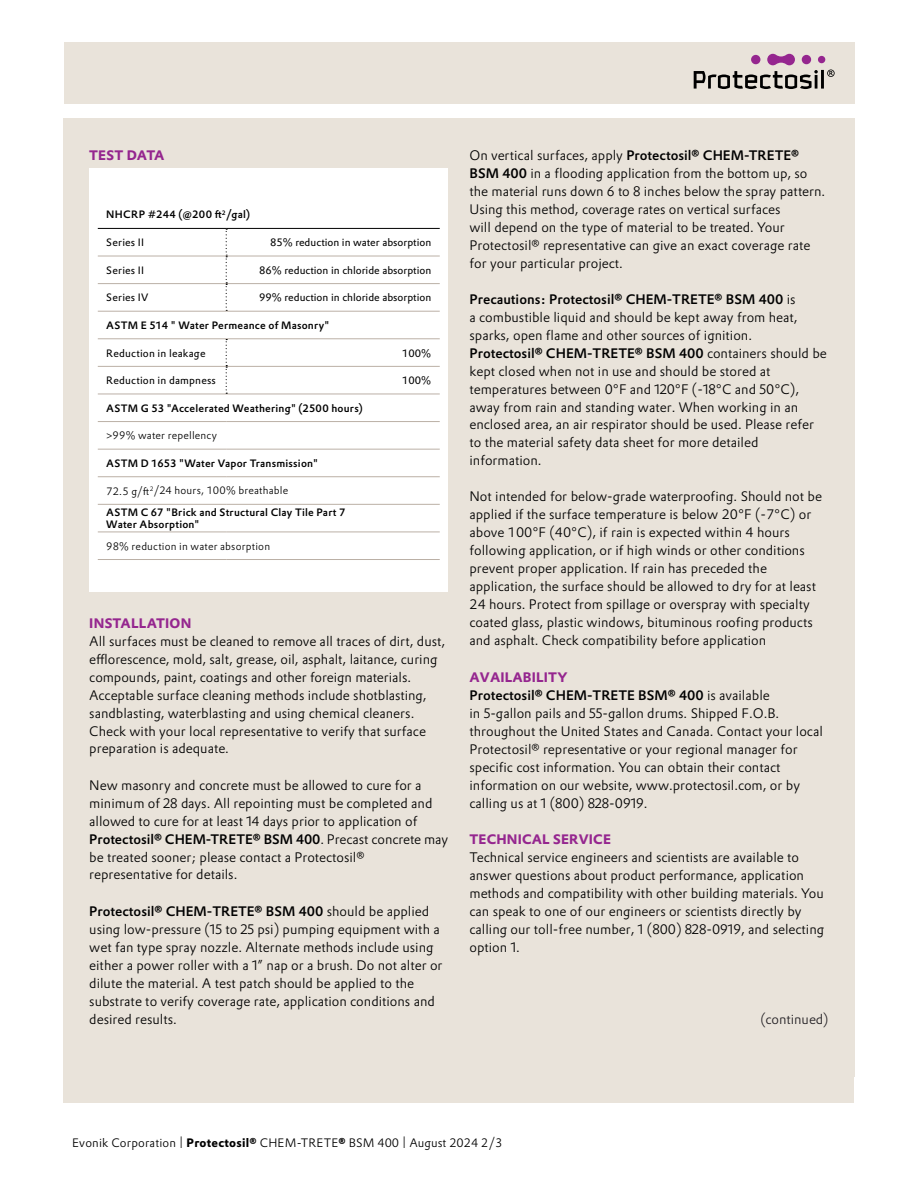
<style>
.page{position:relative;width:918px;height:1188px;background:#fff}
.page>*{position:absolute;margin:0;border:0;box-sizing:border-box;transform-origin:0 0}
.t1{font:300 13.5px/18px "Evonik Prokyon";color:#000}
.t2{font:700 13.5px "Evonik Prokyon";letter-spacing:.01em;color:#95268f}
.t3{font:300 13.5px "Evonik Prokyon";color:#232024}
.t4{font:300 12px "Evonik Prokyon";letter-spacing:.015em;color:#000}
.t5{font:500 10.5px/21.6px "Evonik Prokyon";letter-spacing:.02em;color:#000}
.t6{font:10.5px "Evonik Prokyon";color:#000}
.t7{font:300 10.5px "Evonik Prokyon";letter-spacing:.02em;color:#000}
.t8{font:10.5px "Evonik Prokyon";letter-spacing:.02em;color:#000}
.s1{font-weight:300}
.s2{font-weight:500}
.s3{font-weight:700;color:#95268f}
.s4{font-weight:700}
</style>
<div class="page">
<div style="left:64px;top:42px;width:790px;height:62px;background:#e9e3da"></div>
<div style="left:818px;top:56px;width:7px;height:7px;background:#95268f;border-radius:50%"></div>
<svg style="left:694px;top:54px;width:124px;height:35px"></svg>
<hr style="left:821px;top:70px;width:3px;height:19px;background:#000">
<svg style="left:827px;top:70px;width:8px;height:7px"></svg>
<div style="left:64px;top:118px;width:790px;height:985px;background:#e9e3da"></div>
<div style="left:89px;top:168px;width:359px;height:424px;background:#fff"></div>
<hr style="left:98px;top:228px;width:128px;height:1px;background:#000">
<hr style="left:226px;top:228px;width:214px;height:1px;background:#000">
<hr style="left:98px;top:256px;width:128px;height:1px;background:#bbb0a6">
<hr style="left:226px;top:256px;width:214px;height:1px;background:#bbb0a6">
<hr style="left:98px;top:283px;width:128px;height:1px;background:#bbb0a6">
<hr style="left:226px;top:283px;width:214px;height:1px;background:#bbb0a6">
<hr style="left:98px;top:339px;width:128px;height:1px;background:#bbb0a6">
<hr style="left:226px;top:339px;width:214px;height:1px;background:#bbb0a6">
<hr style="left:98px;top:366px;width:128px;height:1px;background:#bbb0a6">
<hr style="left:226px;top:366px;width:214px;height:1px;background:#bbb0a6">
<hr style="left:98px;top:394px;width:128px;height:1px;background:#bbb0a6">
<hr style="left:226px;top:394px;width:214px;height:1px;background:#bbb0a6">
<hr style="left:98px;top:421px;width:128px;height:1px;background:#bbb0a6">
<hr style="left:226px;top:421px;width:214px;height:1px;background:#bbb0a6">
<hr style="left:98px;top:449px;width:128px;height:1px;background:#bbb0a6">
<hr style="left:226px;top:449px;width:214px;height:1px;background:#bbb0a6">
<hr style="left:98px;top:476px;width:128px;height:1px;background:#bbb0a6">
<hr style="left:226px;top:476px;width:214px;height:1px;background:#bbb0a6">
<hr style="left:98px;top:504px;width:128px;height:1px;background:#bbb0a6">
<hr style="left:226px;top:504px;width:214px;height:1px;background:#bbb0a6">
<hr style="left:98px;top:532px;width:128px;height:1px;background:#bbb0a6">
<hr style="left:226px;top:532px;width:214px;height:1px;background:#bbb0a6">
<hr style="left:98px;top:559px;width:128px;height:1px;background:#bbb0a6">
<hr style="left:226px;top:559px;width:214px;height:1px;background:#bbb0a6">
<svg style="left:226px;top:229px;width:1px;height:82px"></svg>
<svg style="left:226px;top:339px;width:1px;height:55px"></svg>
<hr style="left:98px;top:311px;width:128px;height:1px;background:#bbb0a6">
<hr style="left:226px;top:311px;width:214px;height:1px;background:#bbb0a6">
<p class="t2" style="left:89px;top:144px;width:77px">TEST DATA</p>
<p class="t5" style="left:106px;top:203px;width:145px">NHCRP #244 (@200 ft<sup>2</sup>/gal)</p>
<p class="t8" style="left:106px;top:234px;width:39px">Series II</p>
<p class="t6" style="left:270px;top:234px;width:163px">85% reduction in water absorption</p>
<p class="t8" style="left:106px;top:262px;width:39px">Series II</p>
<p class="t6" style="left:259px;top:262px;width:174px">86% reduction in chloride absorption</p>
<p class="t8" style="left:106px;top:290px;width:44px">Series IV</p>
<p class="t6" style="left:259px;top:290px;width:174px">99% reduction in chloride absorption</p>
<p class="t5" style="left:106px;top:314px;width:225px">ASTM E 514 " Water Permeance of Masonry"</p>
<p class="t6" style="left:106px;top:345px;width:101px">Reduction in leakage</p>
<p class="t6" style="left:402px;top:345px;width:30px">100%</p>
<p class="t6" style="left:106px;top:372px;width:111px">Reduction in dampness</p>
<p class="t6" style="left:402px;top:372px;width:30px">100%</p>
<p class="t5" style="left:106px;top:396px;width:258px">ASTM G 53 "Accelerated Weathering" (2500 hours)</p>
<p class="t7" style="left:106px;top:428px;width:112px">&gt;99% water repellency</p>
<p class="t5" style="left:106px;top:452px;width:213px">ASTM D 1653 "Water Vapor Transmission"</p>
<p class="t5" style="left:106px;top:479px;width:241px"><span class="s1">72.5 g/ft</span><sup>2</sup><span class="s1">/24 hours, 100% breathable<br></span>ASTM C 67 "Brick and Structural Clay Tile Part 7</p>
<p class="t5" style="left:106px;top:513px;width:95px">Water Absorption"</p>
<p class="t7" style="left:106px;top:538px;width:165px">98% reduction in water absorption</p>
<p class="t2" style="left:89px;top:612px;width:104px">INSTALLATION</p>
<p class="t1" style="left:89px;top:631px;width:358px">All surfaces must be cleaned to remove all traces of dirt, dust, efflorescence, mold, salt, grease, oil, asphalt, laitance, curing compounds, paint, coatings and other foreign materials.<br>Acceptable surface cleaning methods include shotblasting, sandblasting, waterblasting and using chemical cleaners.<br>Check with your local representative to verify that surface preparation is adequate.</p>
<p class="t1" style="left:89px;top:776px;width:360px">New masonry and concrete must be allowed to cure for a minimum of 28 days. All repointing must be completed and allowed to cure for at least 14 days prior to application of <span class="s2">Protectosil® CHEM-TRETE® BSM 400</span>. Precast concrete may be treated sooner; please contact a Protectosil® representative for details.</p>
<p class="t1" style="left:89px;top:901px;width:355px"><span class="s2">Protectosil® CHEM-TRETE® BSM 400</span> should be applied using low-pressure (15 to 25 psi) pumping equipment with a wet fan type spray nozzle. Alternate methods include using either a power roller with a 1” nap or a brush. Do not alter or dilute the material. A test patch should be applied to the substrate to verify coverage rate, application conditions and desired results.</p>
<p class="t1" style="left:470px;top:145px;width:357px">On vertical surfaces, apply <span class="s2">Protectosil® CHEM-TRETE® BSM 400</span> in a flooding application from the bottom up, so the material runs down 6 to 8 inches below the spray pattern.<br>Using this method, coverage rates on vertical surfaces<br>will depend on the type of material to be treated. Your Protectosil® representative can give an exact coverage rate for your particular project.</p>
<p class="t1" style="left:470px;top:289px;width:359px"><span class="s2">Precautions: Protectosil® CHEM-TRETE® BSM 400</span> is<br>a combustible liquid and should be kept away from heat, sparks, open flame and other sources of ignition.<br><span class="s2">Protectosil® CHEM-TRETE® BSM 400</span> containers should be kept closed when not in use and should be stored at temperatures between 0°F and 120°F (-18°C and 50°C), away from rain and standing water. When working in an enclosed area, an air respirator should be used. Please refer to the material safety data sheet for more detailed information.</p>
<p class="t1" style="left:470px;top:487px;width:354px">Not intended for below-grade waterproofing. Should not be applied if the surface temperature is below 20°F (-7°C) or above 100°F (40°C), if rain is expected within 4 hours following application, or if high winds or other conditions prevent proper application. If rain has preceded the application, the surface should be allowed to dry for at least 24 hours. Protect from spillage or overspray with specialty coated glass, plastic windows, bituminous roofing products and asphalt. Check compatibility before application</p>
<p class="t1" style="left:470px;top:667px;width:355px"><span class="s3">AVAILABILITY<br></span><span class="s2">Protectosil® CHEM-TRETE BSM® 400</span> is available<br>in 5-gallon pails and 55-gallon drums. Shipped F.O.B. throughout the United States and Canada. Contact your local Protectosil® representative or your regional manager for specific cost information. You can obtain their contact information on our website, www.protectosil.com, or by calling us at 1 (800) 828-0919.</p>
<p class="t2" style="left:470px;top:828px;width:143px">TECHNICAL SERVICE</p>
<p class="t1" style="left:470px;top:847px;width:356px">Technical service engineers and scientists are available to answer questions about product performance, application methods and compatibility with other building materials. You can speak to one of our engineers or scientists directly by calling our toll-free number, 1 (800) 828-0919, and selecting option 1.</p>
<p class="t3" style="left:760px;top:1009px;width:70px">(continued)</p>
<p class="t4" style="left:72px;top:1133px;width:432px">Evonik Corporation | <span class="s4">Protectosil®</span> CHEM-TRETE<span class="s4">®</span> BSM 400 | August 2024 2/3</p>
</div>
